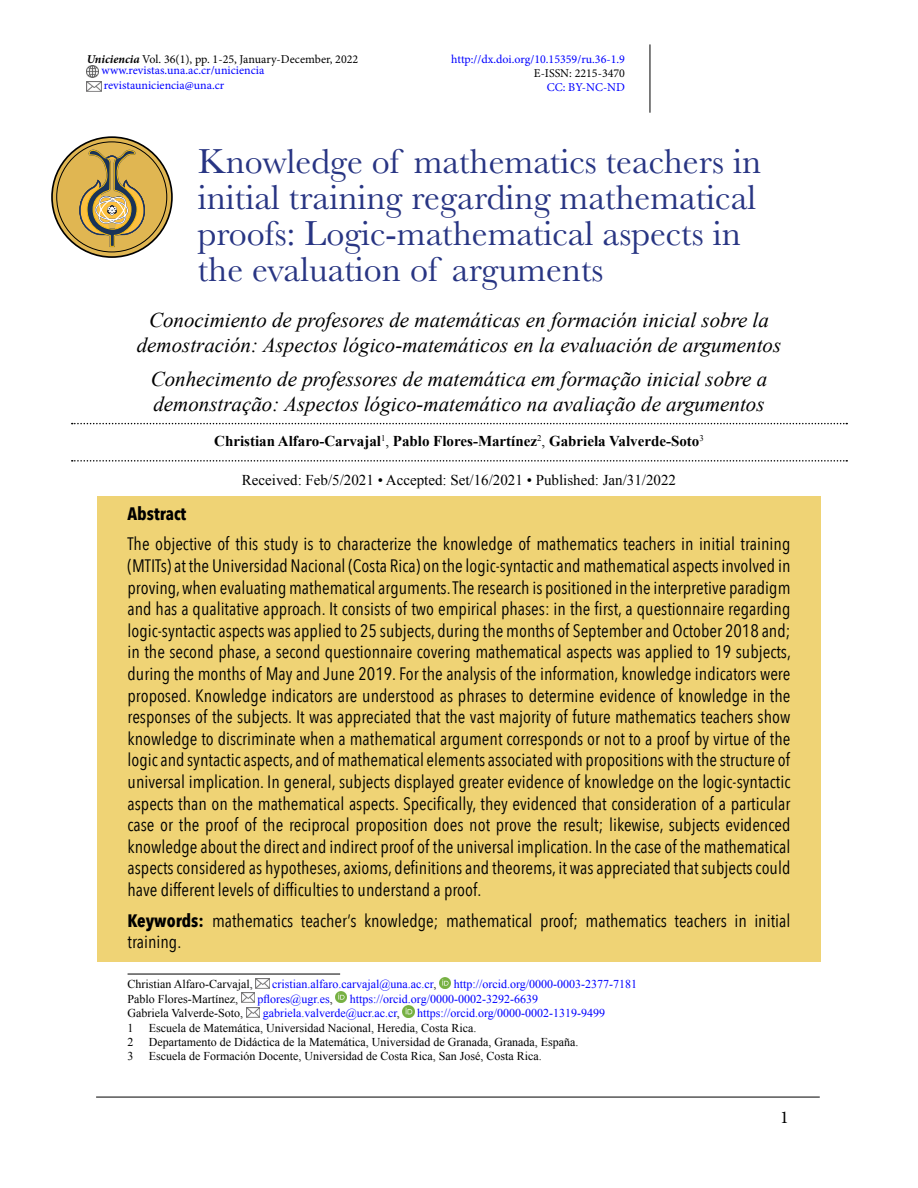
<style>
.page{position:relative;width:918px;height:1188px;background:#fff}
.page>*{position:absolute;margin:0;border:0;box-sizing:border-box;transform-origin:0 0}
.t1{font:36px/36px "Baskerville";color:#283583}
.t2{font:italic 21px/25.2px "Times New Roman";color:#000;text-align:center}
.t3{font:18px/21.6px "Avenir Next Condensed";color:#000;text-align:justify}
.t4{font:700 18px "Avenir Next Condensed";color:#000}
.t5{font:18px "Minion Pro";color:#000}
.t6{font:700 15px "Times New Roman";color:#000}
.t7{font:15px "Times New Roman";color:#000}
.t8{font:12px "Times New Roman";color:#000}
.t9{font:12px "Times New Roman";color:#00f}
.t10{font:12px/11.4px "Minion Pro";color:#000}
.t11{font:12px "Minion Pro";color:#00f}
.s1{font-weight:700;font-style:italic}
.s2{color:#00f}
.s3{font-weight:400}
.s4{font-weight:700}
.s5{color:#000}
</style>
<div class="page">
<hr style="left:96px;top:1097px;width:724px;height:1px;background:#000">
<hr style="left:650px;top:44px;width:1px;height:69px;background:#000">
<svg style="left:52px;top:137px;width:120px;height:120px;background:#c5a048"></svg>
<div style="left:51px;top:136px;width:122px;height:122px;border:2px solid #000;border-radius:50%"></div>
<svg style="left:79px;top:149px;width:67px;height:99px;background:#bb9d52"></svg>
<div style="left:97px;top:496px;width:724px;height:466px;background:#efd375"></div>
<svg style="left:72px;top:423px;width:775px;height:1px"></svg>
<svg style="left:72px;top:460px;width:775px;height:2px"></svg>
<svg style="left:87px;top:65px;width:12px;height:12px"></svg>
<img style="left:87px;top:81px;width:14px;height:11px">
<hr style="left:128px;top:974px;width:212px;height:1px;background:#000">
<svg style="left:256px;top:978px;width:13px;height:10px"></svg>
<svg style="left:439px;top:977px;width:12px;height:11px"></svg>
<img style="left:241px;top:993px;width:14px;height:10px">
<svg style="left:336px;top:992px;width:11px;height:11px"></svg>
<img style="left:246px;top:1007px;width:14px;height:10px">
<svg style="left:403px;top:1006px;width:11px;height:11px"></svg>
<p class="t10" style="left:102px;top:53px;width:258px;text-indent:-15px"><span class="s1">Uniciencia</span> Vol. 36(1), pp. 1-25, January-December, 2022 <span class="s2">www.revistas.una.ac.cr/uniciencia</span></p>
<p class="t11" style="left:104px;top:77px;width:122px">revistauniciencia@una.cr</p>
<p class="t11" style="left:451px;top:51px;width:175px">http://dx.doi.org/10.15359/ru.36-1.9</p>
<p class="t10" style="left:534px;top:68px;width:93px">E-ISSN: 2215-3470</p>
<p class="t11" style="left:547px;top:80px;width:80px">CC: BY-NC-ND</p>
<h1 class="t1" style="left:198px;top:144px;width:565px">Knowledge of mathematics teachers in initial training regarding mathematical proofs: Logic-mathematical aspects in the evaluation of arguments</h1>
<p class="t2" style="left:137px;top:307px;width:646px">Conocimiento de profesores de matemáticas en formación inicial sobre la demostración: Aspectos lógico-matemáticos en la evaluación de argumentos</p>
<p class="t2" style="left:151px;top:366px;width:618px;text-align:left">Conhecimento de professores de matemática em formação inicial sobre a demonstração: Aspectos lógico-matemático na avaliação de argumentos</p>
<p class="t6" style="left:214px;top:431px;width:491px">Christian Alfaro-Carvajal<sup>1</sup><span class="s3">,</span> Pablo Flores-Martínez<sup>2</sup><span class="s3">,</span> Gabriela Valverde-Soto<sup>3</sup></p>
<p class="t7" style="left:242px;top:470px;width:436px">Received: Feb/5/2021 • Accepted: Set/16/2021 • Published: Jan/31/2022</p>
<p class="t4" style="left:128px;top:502px;width:60px">Abstract</p>
<p class="t3" style="left:128px;top:532px;width:665px">The objective of this study is to characterize the knowledge of mathematics teachers in initial training (MTITs) at the Universidad Nacional (Costa Rica) on the logic-syntactic and mathematical aspects involved in proving, when evaluating mathematical arguments. The research is positioned in the interpretive paradigm and has a qualitative approach. It consists of two empirical phases: in the first, a questionnaire regarding logic-syntactic aspects was applied to 25 subjects, during the months of September and October 2018 and; in the second phase, a second questionnaire covering mathematical aspects was applied to 19 subjects, during the months of May and June 2019. For the analysis of the information, knowledge indicators were proposed. Knowledge indicators are understood as phrases to determine evidence of knowledge in the responses of the subjects. It was appreciated that the vast majority of future mathematics teachers show knowledge to discriminate when a mathematical argument corresponds or not to a proof by virtue of the logic and syntactic aspects, and of mathematical elements associated with propositions with the structure of universal implication. In general, subjects displayed greater evidence of knowledge on the logic-syntactic aspects than on the mathematical aspects. Specifically, they evidenced that consideration of a particular case or the proof of the reciprocal proposition does not prove the result; likewise, subjects evidenced knowledge about the direct and indirect proof of the universal implication. In the case of the mathematical aspects considered as hypotheses, axioms, definitions and theorems, it was appreciated that subjects could have different levels of difficulties to understand a proof.</p>
<p class="t3" style="left:128px;top:909px;width:664px"><span class="s4">Keywords:</span> mathematics teacher’s knowledge; mathematical proof; mathematics teachers in initial training.</p>
<p class="t8" style="left:128px;top:976px;width:127px">Christian Alfaro-Carvajal,</p>
<p class="t9" style="left:272px;top:976px;width:166px">cristian.alfaro.carvajal@una.ac.cr<span class="s5">,</span></p>
<p class="t9" style="left:454px;top:976px;width:185px">http://orcid.org/0000-0003-2377-7181</p>
<p class="t8" style="left:128px;top:991px;width:112px">Pablo Flores-Martínez,</p>
<p class="t9" style="left:258px;top:991px;width:77px">pflores@ugr.es<span class="s5">,</span></p>
<p class="t9" style="left:350px;top:991px;width:190px">https://orcid.org/0000-0002-3292-6639</p>
<p class="t8" style="left:128px;top:1005px;width:117px">Gabriela Valverde-Soto,</p>
<p class="t9" style="left:263px;top:1005px;width:139px">gabriela.valverde@ucr.ac.cr<span class="s5">,</span></p>
<p class="t9" style="left:417px;top:1005px;width:190px">https://orcid.org/0000-0002-1319-9499</p>
<p class="t8" style="left:128px;top:1020px;width:7px">1</p>
<p class="t8" style="left:149px;top:1020px;width:329px">Escuela de Matemática, Universidad Nacional, Heredia, Costa Rica.</p>
<p class="t8" style="left:128px;top:1034px;width:7px">2</p>
<p class="t8" style="left:149px;top:1034px;width:431px">Departamento de Didáctica de la Matemática, Universidad de Granada, Granada, España.</p>
<p class="t8" style="left:128px;top:1048px;width:7px">3</p>
<p class="t8" style="left:149px;top:1048px;width:394px">Escuela de Formación Docente, Universidad de Costa Rica, San José, Costa Rica.</p>
<p class="t5" style="left:780px;top:1105px;width:10px">1</p>
</div>
